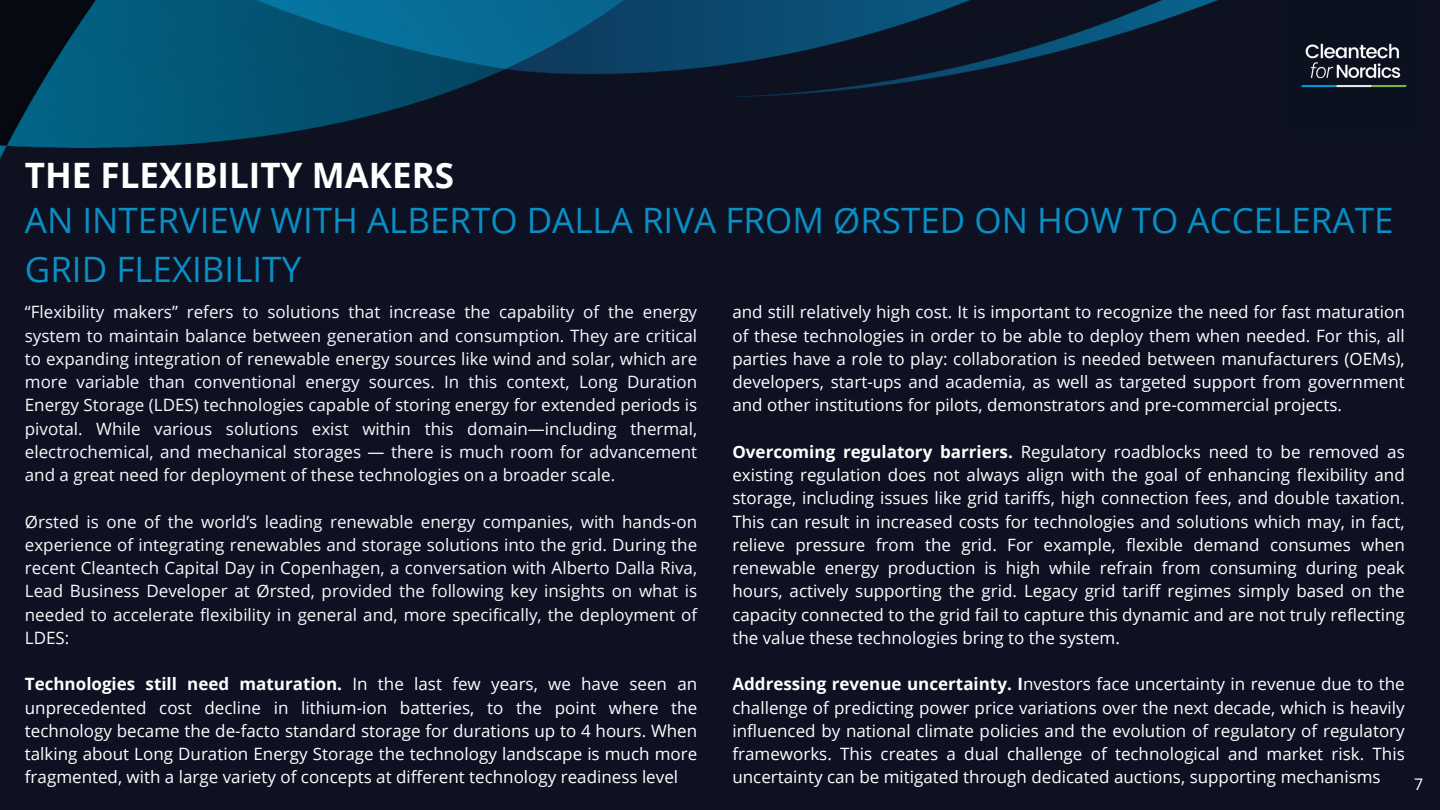
<style>
.page{position:relative;width:1440px;height:810px;background:#0d1121}
.page>*{position:absolute;margin:0;border:0;box-sizing:border-box;transform-origin:0 0}
.t1{font:35px/48.8px "Open Sans";color:#0a8ec4}
.t2{font:700 35px "Open Sans";color:#fff}
.t3{font:17px/23.2px "Open Sans";color:#fff;text-align:justify}
.t4{font:17px/23.2px "Open Sans";color:#f9f9fa;text-align:justify}
.t5{font:16px "Open Sans";color:#fff}
.s1{font-weight:700}
</style>
<div class="page">
<img style="left:0;top:0;width:1218px;height:159px">
<img style="left:1301px;top:43px;width:106px;height:45px">
<p class="t2" style="left:25px;top:151px;width:431px">THE FLEXIBILITY MAKERS</p>
<p class="t1" style="left:25px;top:195px;width:1370px">AN INTERVIEW WITH ALBERTO DALLA RIVA FROM ØRSTED ON HOW TO ACCELERATE<br>GRID FLEXIBILITY</p>
<p class="t4" style="left:25px;top:300px;width:674px">“Flexibility makers” refers to solutions that increase the capability of the energy system to maintain balance between generation and consumption. They are critical to expanding integration of renewable energy sources like wind and solar, which are more variable than conventional energy sources. In this context, Long Duration Energy Storage (LDES) technologies capable of storing energy for extended periods is pivotal. While various solutions exist within this domain—including thermal, electrochemical, and mechanical storages — there is much room for advancement and a great need for deployment of these technologies on a broader scale.</p>
<p class="t4" style="left:25px;top:509px;width:674px">Ørsted is one of the world’s leading renewable energy companies, with hands-on experience of integrating renewables and storage solutions into the grid. During the recent Cleantech Capital Day in Copenhagen, a conversation with Alberto Dalla Riva, Lead Business Developer at Ørsted, provided the following key insights on what is needed to accelerate flexibility in general and, more specifically, the deployment of LDES:</p>
<p class="t3" style="left:25px;top:672px;width:674px"><span class="s1">Technologies still need maturation.</span> In the last few years, we have seen an unprecedented cost decline in lithium-ion batteries, to the point where the technology became the de-facto standard storage for durations up to 4 hours. When talking about Long Duration Energy Storage the technology landscape is much more fragmented, with a large variety of concepts at different technology readiness level</p>
<p class="t3" style="left:732px;top:300px;width:674px">and still relatively high cost. It is important to recognize the need for fast maturation of these technologies in order to be able to deploy them when needed. For this, all parties have a role to play: collaboration is needed between manufacturers (OEMs), developers, start-ups and academia, as well as targeted support from government and other institutions for pilots, demonstrators and pre-commercial projects.</p>
<h1 class="t3" style="left:732px;top:440px;width:674px"><span class="s1">Overcoming regulatory barriers.</span> Regulatory roadblocks need to be removed as existing regulation does not always align with the goal of enhancing flexibility and storage, including issues like grid tariffs, high connection fees, and double taxation.<br>This can result in increased costs for technologies and solutions which may, in fact, relieve pressure from the grid. For example, flexible demand consumes when renewable energy production is high while refrain from consuming during peak hours, actively supporting the grid. Legacy grid tariff regimes simply based on the capacity connected to the grid fail to capture this dynamic and are not truly reflecting the value these technologies bring to the system.</h1>
<h2 class="t3" style="left:732px;top:672px;width:674px"><span class="s1">Addressing revenue uncertainty. I</span>nvestors face uncertainty in revenue due to the challenge of predicting power price variations over the next decade, which is heavily influenced by national climate policies and the evolution of regulatory of regulatory frameworks. This creates a dual challenge of technological and market risk. This uncertainty can be mitigated through dedicated auctions, supporting mechanisms</h2>
<p class="t5" style="left:1414px;top:773px;width:11px">7</p>
</div>
